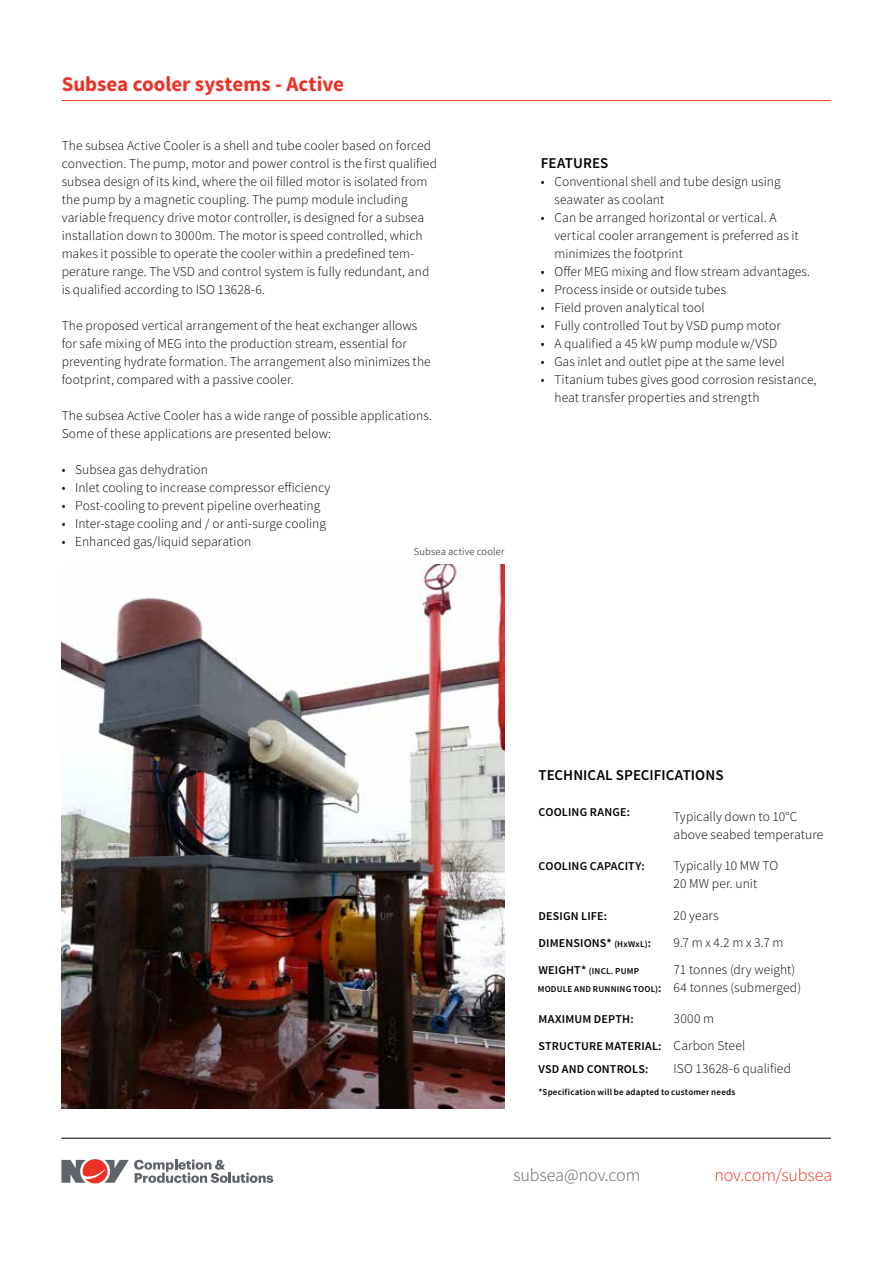
<style>
.page{position:relative;width:893px;height:1263px;background:#fff}
.page>*{position:absolute;margin:0;border:0;box-sizing:border-box;transform-origin:0 0}
.t1{font:700 21px "Source Sans Pro";color:#ee3124}
.t2{font:300 18px "Source Sans Pro";letter-spacing:-.01em;color:#5f636a}
.t3{font:300 18px "Source Sans Pro";letter-spacing:-.01em;color:#ee3124}
.t4{font:600 15px "Source Sans Pro";letter-spacing:.005em;color:#000}
.t5{font:300 13.5px/18px "Source Sans Pro";letter-spacing:.005em;color:#000}
.t6{font:600 12px/22.5px "Source Sans Pro";letter-spacing:.015em;color:#000}
.t7{font:300 10.5px "Source Sans Pro";letter-spacing:.02em;color:#000101}
.t8{font:600 9px/18px "Source Sans Pro";letter-spacing:.025em;color:#000}
.s1{font-size:9px}
.s2{font-size:12px}
.s3{font-weight:300;font-size:13.5px}
</style>
<div class="page">
<img style="left:61px;top:564px;width:443px;height:545px">
<hr style="left:61px;top:1138px;width:770px;height:1px;background:#000">
<svg style="left:61px;top:1159px;width:212px;height:24px"></svg>
<hr style="left:62px;top:100px;width:769px;height:1px;background:#ee3124">
<h1 class="t1" style="left:62px;top:71px;width:284px">Subsea cooler systems - Active</h1>
<p class="t5" style="left:62px;top:137px;width:377px">The subsea Active Cooler is a shell and tube cooler based on forced convection. The pump, motor and power control is the first qualified subsea design of its kind, where the oil filled motor is isolated from the pump by a magnetic coupling. The pump module including variable frequency drive motor controller, is designed for a subsea installation down to 3000m. The motor is speed controlled, which makes it possible to operate the cooler within a predefined tem&shy;perature range. The VSD and control system is fully redundant, and is qualified according to ISO 13628-6.</p>
<p class="t5" style="left:62px;top:317px;width:371px">The proposed vertical arrangement of the heat exchanger allows for safe mixing of MEG into the production stream, essential for preventing hydrate formation. The arrangement also minimizes the footprint, compared with a passive cooler.</p>
<p class="t5" style="left:62px;top:407px;width:372px">The subsea Active Cooler has a wide range of possible applications.<br>Some of these applications are presented below:</p>
<p class="t5" style="left:62px;top:461px;width:148px">• Subsea gas dehydration</p>
<p class="t5" style="left:62px;top:479px;width:270px">• Inlet cooling to increase compressor efficiency</p>
<p class="t5" style="left:62px;top:497px;width:260px">• Post-cooling to prevent pipeline overheating</p>
<p class="t5" style="left:62px;top:515px;width:266px">• Inter-stage cooling and / or anti-surge cooling</p>
<p class="t5" style="left:62px;top:533px;width:191px">• Enhanced gas/liquid separation</p>
<p class="t7" style="left:414px;top:545px;width:92px">Subsea active cooler</p>
<p class="t4" style="left:541px;top:154px;width:69px">FEATURES</p>
<p class="t5" style="left:554px;top:173px;width:240px;text-indent:-14px">• Conventional shell and tube design using - seawater as coolant</p>
<p class="t5" style="left:554px;top:209px;width:246px;text-indent:-14px">• Can be arranged horizontal or vertical. A - vertical cooler arrangement is preferred as it minimizes the footprint</p>
<p class="t5" style="left:541px;top:263px;width:271px">• Offer MEG mixing and flow stream advantages.</p>
<p class="t5" style="left:541px;top:281px;width:187px">• Process inside or outside tubes</p>
<p class="t5" style="left:541px;top:299px;width:165px">• Field proven analytical tool</p>
<p class="t5" style="left:541px;top:317px;width:241px">• Fully controlled Tout by VSD pump motor</p>
<p class="t5" style="left:541px;top:335px;width:238px">• A qualified a 45 kW pump module w/VSD</p>
<p class="t5" style="left:541px;top:353px;width:245px">• Gas inlet and outlet pipe at the same level</p>
<p class="t5" style="left:554px;top:371px;width:264px;text-indent:-14px">• Titanium tubes gives good corrosion resistance, heat transfer properties and strength</p>
<p class="t4" style="left:538px;top:766px;width:187px">TECHNICAL SPECIFICATIONS</p>
<p class="t6" style="left:538px;top:801px;width:93px">COOLING RANGE:</p>
<p class="t5" style="left:674px;top:807px;width:151px">Typically down to 10°C above seabed temperature</p>
<p class="t6" style="left:538px;top:855px;width:108px">COOLING CAPACITY:</p>
<p class="t5" style="left:674px;top:857px;width:106px">Typically 10 MW TO<br>20 MW per. unit</p>
<p class="t6" style="left:538px;top:905px;width:70px">DESIGN LIFE:</p>
<p class="t5" style="left:674px;top:906px;width:46px">20 years</p>
<p class="t6" style="left:538px;top:932px;width:114px">DIMENSIONS* <span class="s1">(HxWxL)</span>:</p>
<p class="t5" style="left:674px;top:933px;width:111px">9.7 m x 4.2 m x 3.7 m</p>
<p class="t8" style="left:538px;top:962px;width:125px"><span class="s2">WEIGHT*</span> (INCL. PUMP<br>MODULE AND RUNNING TOOL)<span class="s2">:</span></p>
<p class="t5" style="left:674px;top:960px;width:129px">71 tonnes (dry weight)<br>64 tonnes (submerged)</p>
<p class="t6" style="left:538px;top:1008px;width:97px">MAXIMUM DEPTH:</p>
<p class="t5" style="left:674px;top:1010px;width:42px">3000 m</p>
<p class="t6" style="left:538px;top:1035px;width:208px">STRUCTURE MATERIAL: <span class="s3">Carbon Steel<br></span>VSD AND CONTROLS:</p>
<p class="t5" style="left:674px;top:1059px;width:119px">ISO 13628-6 qualified</p>
<p class="t8" style="left:538px;top:1084px;width:198px">*Specification will be adapted to customer needs</p>
<h2 class="t2" style="left:513px;top:1164px;width:129px">subsea@nov.com</h2>
<h2 class="t3" style="left:714px;top:1164px;width:119px">nov.com/subsea</h2>
</div>
